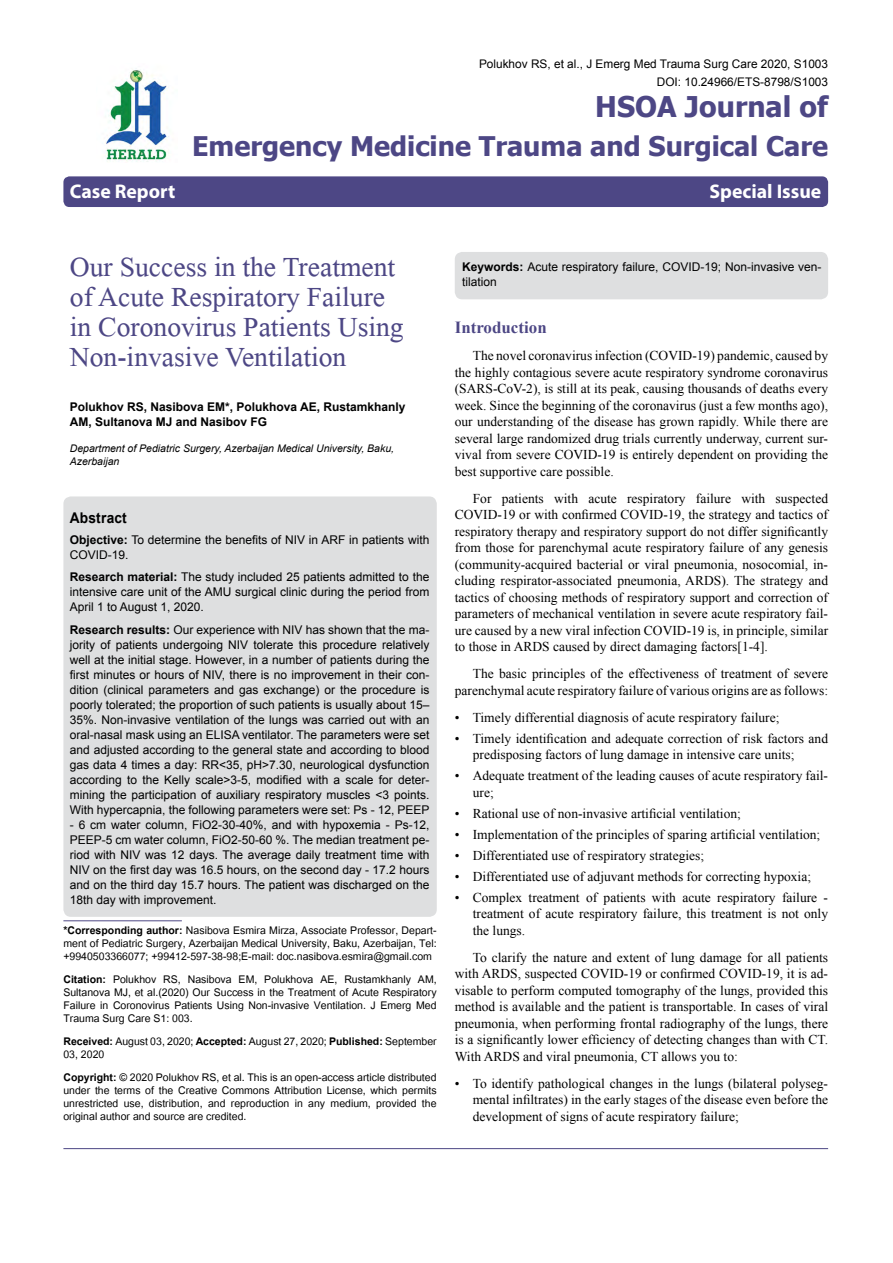
<style>
.page{position:relative;width:893px;height:1263px;background:#fff}
.page>*{position:absolute;margin:0;border:0;box-sizing:border-box;transform-origin:0 0}
.t1{font:41.25px/30px "Microsoft Himalaya";color:#4d4785}
.t2{font:700 28.5px "Tahoma";color:#4d4785}
.t3{font:700 27px "Tahoma";color:#4d4785}
.t4{font:700 19.8px "Myriad Hebrew";color:#fff}
.t5{font:700 16.95px "Times New Roman";color:#4d4785}
.t6{font:700 14.85px "Arial";letter-spacing:.015em;color:#000;scale:.93 1}
.t7{font:14.7px/13.2px "Utsaah";color:#000;text-align:justify}
.t8{font:13.5px/16.5px "Times New Roman";color:#000;text-align:justify}
.t9{font:12px/15px "Arial";color:#000;text-align:justify}
.t10{font:700 12px/15px "Arial";color:#000}
.t11{font:11.85px/18px "Arial";color:#000;text-align:right}
.t12{font:italic 10.5px/13.2px "Arial";color:#000}
.s1{font-weight:700}
</style>
<div class="page">
<div style="left:63px;top:176px;width:765px;height:31px;background:#4d4785;border-radius:6px"></div>
<hr style="left:63px;top:920px;width:119px;height:1px;background:#4d4785">
<img style="left:105px;top:70px;width:64px;height:92px">
<hr style="left:63px;top:1148px;width:765px;height:1px;background:#4d4785">
<div style="left:63px;top:496px;width:374px;height:421px;background:#dedfe0;border-radius:8px"></div>
<div style="left:455px;top:252px;width:373px;height:47px;background:#dedfe0;border-radius:8px"></div>
<p class="t11" style="left:479px;top:55px;width:351px">Polukhov RS, et al., J Emerg Med Trauma Surg Care 2020, S1003<br>DOI: 10.24966/ETS-8798/S1003</p>
<h2 class="t2" style="left:595px;top:87px;width:234px">HSOA Journal of</h2>
<h3 class="t3" style="left:192px;top:128px;width:638px">Emergency Medicine Trauma and Surgical Care</h3>
<h3 class="t4" style="left:70px;top:180px;width:107px">Case Report</h3>
<h3 class="t4" style="left:710px;top:180px;width:113px">Special Issue</h3>
<h1 class="t1" style="left:70px;top:247px;width:335px">Our Success in the Treatment of Acute Respiratory Failure in Coronovirus Patients Using<br>Non-invasive Ventilation</h1>
<p class="t10" style="left:70px;top:400px;width:337px">Polukhov RS, Nasibova EM*, Polukhova AE, Rustamkhanly<br>AM, Sultanova MJ and Nasibov FG</p>
<p class="t12" style="left:70px;top:441px;width:326px">Department of Pediatric Surgery, Azerbaijan Medical University, Baku,<br>Azerbaijan</p>
<p class="t6" style="left:70px;top:507px;width:63px">Abstract</p>
<p class="t9" style="left:70px;top:532px;width:361px"><span class="s1">Objective:</span> To determine the benefits of NIV in ARF in patients with<br>COVID-19.</p>
<p class="t9" style="left:70px;top:569px;width:361px"><span class="s1">Research material:</span> The study included 25 patients admitted to the intensive care unit of the AMU surgical clinic during the period from April 1 to August 1, 2020.</p>
<p class="t9" style="left:70px;top:622px;width:361px"><span class="s1">Research results:</span> Our experience with NIV has shown that the ma&shy;jority of patients undergoing NIV tolerate this procedure relatively well at the initial stage. However, in a number of patients during the first minutes or hours of NIV, there is no improvement in their con&shy;dition (clinical parameters and gas exchange) or the procedure is poorly tolerated; the proportion of such patients is usually about 15– 35%. Non-invasive ventilation of the lungs was carried out with an oral-nasal mask using an ELISA ventilator. The parameters were set and adjusted according to the general state and according to blood gas data 4 times a day: RR&lt;35, pH&gt;7.30, neurological dysfunction according to the Kelly scale&gt;3-5, modified with a scale for deter&shy;mining the participation of auxiliary respiratory muscles &lt;3 points.<br>With hypercapnia, the following parameters were set: Ps - 12, PEEP</p>
<p class="t9" style="left:70px;top:817px;width:361px">- 6 cm water column, FiO2-30-40%, and with hypoxemia - Ps-12, PEEP-5 cm water column, FiO2-50-60 %. The median treatment pe&shy;riod with NIV was 12 days. The average daily treatment time with NIV on the first day was 16.5 hours, on the second day - 17.2 hours and on the third day 15.7 hours. The patient was discharged on the 18th day with improvement.</p>
<p class="t7" style="left:63px;top:925px;width:375px"><span class="s1">*Corresponding author:</span> Nasibova Esmira Mirza, Associate Professor, Depart&shy;ment of Pediatric Surgery, Azerbaijan Medical University, Baku, Azerbaijan, Tel: +9940503366077; +99412-597-38-98;E-mail: doc.nasibova.esmira@gmail.com</p>
<p class="t7" style="left:63px;top:973px;width:375px"><span class="s1">Citation:</span> Polukhov RS, Nasibova EM, Polukhova AE, Rustamkhanly AM, Sultanova MJ, et al.(2020) Our Success in the Treatment of Acute Respiratory Failure in Coronovirus Patients Using Non-invasive Ventilation. J Emerg Med Trauma Surg Care S1: 003.</p>
<p class="t7" style="left:63px;top:1036px;width:375px"><span class="s1">Received:</span> August 03, 2020; <span class="s1">Accepted:</span> August 27, 2020; <span class="s1">Published:</span> September<br>03, 2020</p>
<p class="t7" style="left:63px;top:1071px;width:375px"><span class="s1">Copyright:</span> © 2020 Polukhov RS, et al. This is an open-access article distributed under the terms of the Creative Commons Attribution License, which permits unrestricted use, distribution, and reproduction in any medium, provided the original author and source are credited.</p>
<p class="t9" style="left:462px;top:260px;width:361px"><span class="s1">Keywords:</span> Acute respiratory failure, COVID-19; Non-invasive ven&shy;tilation</p>
<p class="t5" style="left:455px;top:316px;width:93px">Introduction</p>
<p class="t8" style="left:455px;top:347px;width:375px;text-indent:18px">The novel coronavirus infection (COVID-19) pandemic, caused by the highly contagious severe acute respiratory syndrome coronavirus (SARS-CoV-2), is still at its peak, causing thousands of deaths every week. Since the beginning of the coronavirus (just a few months ago), our understanding of the disease has grown rapidly. While there are several large randomized drug trials currently underway, current sur&shy;vival from severe COVID-19 is entirely dependent on providing the best supportive care possible.</p>
<p class="t8" style="left:455px;top:490px;width:375px;text-indent:18px">For patients with acute respiratory failure with suspected COVID-19 or with confirmed COVID-19, the strategy and tactics of respiratory therapy and respiratory support do not differ significantly from those for parenchymal acute respiratory failure of any genesis (community-acquired bacterial or viral pneumonia, nosocomial, in&shy;cluding respirator-associated pneumonia, ARDS). The strategy and tactics of choosing methods of respiratory support and correction of parameters of mechanical ventilation in severe acute respiratory fail&shy;ure caused by a new viral infection COVID-19 is, in principle, similar to those in ARDS caused by direct damaging factors[1-4].</p>
<p class="t8" style="left:455px;top:665px;width:375px;text-align:right">The basic principles of the effectiveness of treatment of severe parenchymal acute respiratory failure of various origins are as follows:</p>
<p class="t8" style="left:455px;top:709px;width:326px">• Timely differential diagnosis of acute respiratory failure;</p>
<p class="t8" style="left:473px;top:730px;width:357px;text-indent:-18px">• Timely identification and adequate correction of risk factors and predisposing factors of lung damage in intensive care units;</p>
<p class="t8" style="left:473px;top:767px;width:357px;text-indent:-18px">• Adequate treatment of the leading causes of acute respiratory fail&shy;ure;</p>
<p class="t8" style="left:455px;top:805px;width:288px">• Rational use of non-invasive artificial ventilation;</p>
<p class="t8" style="left:455px;top:826px;width:367px">• Implementation of the principles of sparing artificial ventilation;</p>
<p class="t8" style="left:455px;top:847px;width:251px">• Differentiated use of respiratory strategies;</p>
<p class="t8" style="left:455px;top:868px;width:358px">• Differentiated use of adjuvant methods for correcting hypoxia;</p>
<p class="t8" style="left:473px;top:889px;width:357px;text-indent:-18px">• Complex treatment of patients with acute respiratory failure - treatment of acute respiratory failure, this treatment is not only the lungs.</p>
<p class="t8" style="left:455px;top:949px;width:375px;text-indent:18px">To clarify the nature and extent of lung damage for all patients with ARDS, suspected COVID-19 or confirmed COVID-19, it is ad&shy;visable to perform computed tomography of the lungs, provided this method is available and the patient is transportable. In cases of viral pneumonia, when performing frontal radiography of the lungs, there is a significantly lower efficiency of detecting changes than with CT.<br>With ARDS and viral pneumonia, CT allows you to:</p>
<p class="t8" style="left:473px;top:1075px;width:357px;text-indent:-18px">• To identify pathological changes in the lungs (bilateral polyseg&shy;mental infiltrates) in the early stages of the disease even before the development of signs of acute respiratory failure;</p>
</div>
